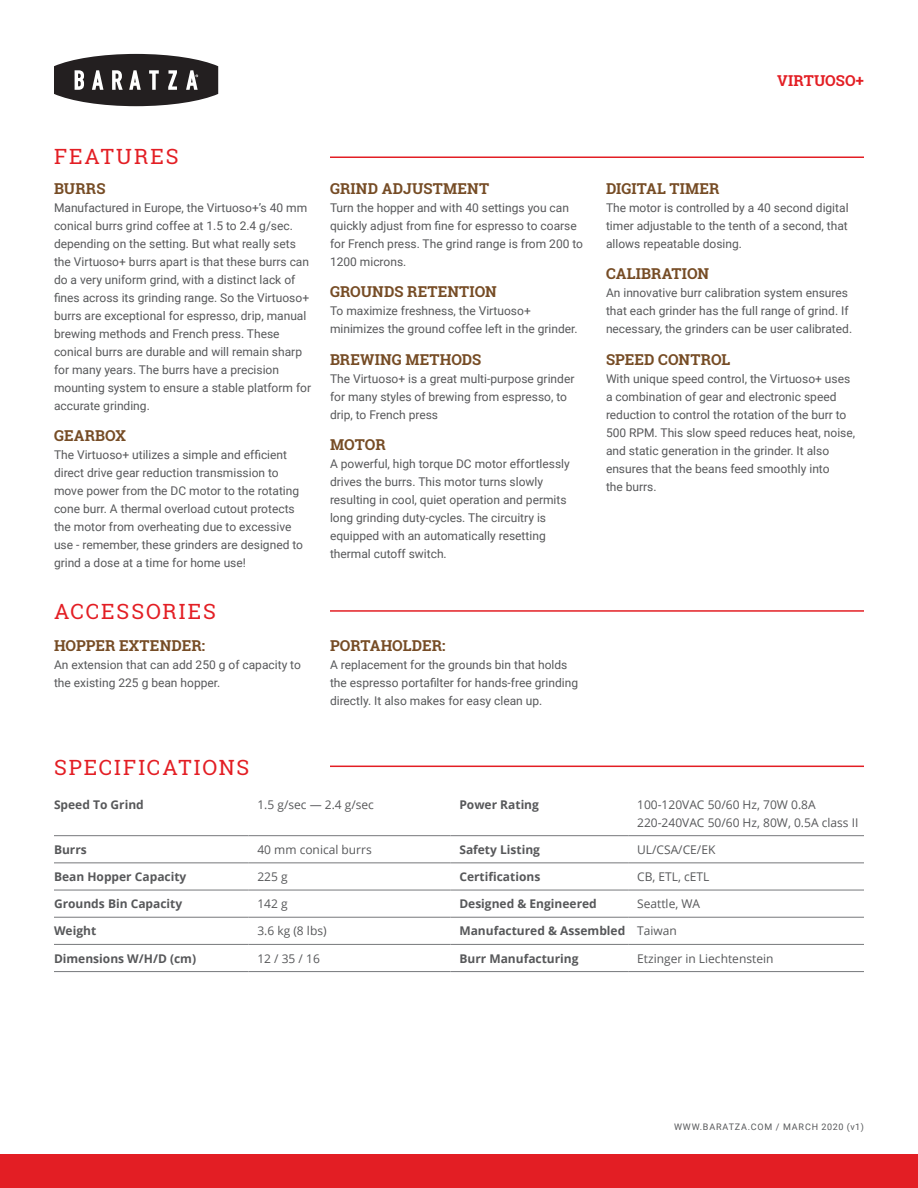
<style>
.page{position:relative;width:918px;height:1188px;background:#fff}
.page>*{position:absolute;margin:0;border:0;box-sizing:border-box;transform-origin:0 0}
.t1{font:21px "Roboto Slab";letter-spacing:.09em;color:#e31e24}
.t2{font:700 15px "Roboto Slab";letter-spacing:.01em;color:#764c25}
.t3{font:700 15px "Roboto Slab";letter-spacing:.01em;color:#e31e24}
.t4{font:12px/18px "Roboto";color:#57585a}
.table_body{font:12px/18px "Open Sans";color:#57585a}
.table_body-2{font:700 12px "Open Sans";color:#57585a}
.t5{font:9px "Roboto";letter-spacing:.095em;color:#57585a}
</style>
<div class="page">
<div style="left:0;top:1154px;width:918px;height:34px;background:#e31e24"></div>
<hr style="left:330px;top:157px;width:534px;height:1px;background:#e31e24">
<hr style="left:330px;top:610px;width:534px;height:2px;background:#e31e24">
<hr style="left:330px;top:766px;width:534px;height:1px;background:#e31e24">
<hr style="left:54px;top:835px;width:194px;height:1px;background:#76787b">
<hr style="left:248px;top:835px;width:202px;height:1px;background:#76787b">
<hr style="left:450px;top:835px;width:178px;height:1px;background:#76787b">
<hr style="left:628px;top:835px;width:236px;height:1px;background:#76787b">
<hr style="left:54px;top:862px;width:194px;height:1px;background:#76787b">
<hr style="left:248px;top:862px;width:202px;height:1px;background:#76787b">
<hr style="left:450px;top:862px;width:178px;height:1px;background:#76787b">
<hr style="left:628px;top:862px;width:236px;height:1px;background:#76787b">
<hr style="left:54px;top:890px;width:194px;height:1px;background:#76787b">
<hr style="left:248px;top:890px;width:202px;height:1px;background:#76787b">
<hr style="left:450px;top:890px;width:178px;height:1px;background:#76787b">
<hr style="left:628px;top:890px;width:236px;height:1px;background:#76787b">
<hr style="left:54px;top:917px;width:194px;height:1px;background:#76787b">
<hr style="left:248px;top:917px;width:202px;height:1px;background:#76787b">
<hr style="left:450px;top:917px;width:178px;height:1px;background:#76787b">
<hr style="left:628px;top:917px;width:236px;height:1px;background:#76787b">
<hr style="left:54px;top:971px;width:194px;height:1px;background:#76787b">
<hr style="left:248px;top:971px;width:202px;height:1px;background:#76787b">
<hr style="left:54px;top:944px;width:194px;height:1px;background:#76787b">
<hr style="left:248px;top:944px;width:202px;height:1px;background:#76787b">
<hr style="left:450px;top:944px;width:178px;height:1px;background:#76787b">
<hr style="left:628px;top:944px;width:236px;height:1px;background:#76787b">
<hr style="left:450px;top:971px;width:178px;height:1px;background:#76787b">
<hr style="left:628px;top:971px;width:236px;height:1px;background:#76787b">
<svg style="left:54px;top:54px;width:164px;height:52px"></svg>
<p class="t3" style="left:777px;top:71px;width:88px">VIRTUOSO+</p>
<p class="t1" style="left:54px;top:142px;width:126px">FEATURES</p>
<p class="t2" style="left:54px;top:178px;width:53px">BURRS</p>
<p class="t4" style="left:54px;top:198px;width:259px">Manufactured in Europe, the Virtuoso+’s 40 mm conical burrs grind coffee at 1.5 to 2.4 g/sec. depending on the setting. But what really sets the Virtuoso+ burrs apart is that these burrs can do a very uniform grind, with a distinct lack of fines across its grinding range. So the Virtuoso+ burrs are exceptional for espresso, drip, manual brewing methods and French press. These conical burrs are durable and will remain sharp for many years. The burrs have a precision mounting system to ensure a stable platform for accurate grinding.</p>
<p class="t2" style="left:54px;top:426px;width:74px">GEARBOX</p>
<p class="t4" style="left:54px;top:446px;width:251px">The Virtuoso+ utilizes a simple and efficient direct drive gear reduction transmission to move power from the DC motor to the rotating cone burr. A thermal overload cutout protects the motor from overheating due to excessive use - remember, these grinders are designed to grind a dose at a time for home use!</p>
<p class="t1" style="left:54px;top:597px;width:163px">ACCESSORIES</p>
<p class="t2" style="left:54px;top:635px;width:153px">HOPPER EXTENDER:</p>
<p class="t4" style="left:54px;top:655px;width:248px">An extension that can add 250 g of capacity to the existing 225 g bean hopper.</p>
<p class="t2" style="left:330px;top:178px;width:161px">GRIND ADJUSTMENT</p>
<p class="t4" style="left:330px;top:198px;width:255px">Turn the hopper and with 40 settings you can quickly adjust from fine for espresso to coarse for French press. The grind range is from 200 to 1200 microns.</p>
<p class="t2" style="left:330px;top:282px;width:168px">GROUNDS RETENTION</p>
<p class="t4" style="left:330px;top:302px;width:249px">To maximize freshness, the Virtuoso+ minimizes the ground coffee left in the grinder.</p>
<p class="t2" style="left:330px;top:349px;width:153px">BREWING METHODS</p>
<p class="t4" style="left:330px;top:369px;width:246px">The Virtuoso+ is a great multi-purpose grinder for many styles of brewing from espresso, to drip, to French press</p>
<p class="t2" style="left:330px;top:435px;width:57px">MOTOR</p>
<p class="t4" style="left:330px;top:455px;width:241px">A powerful, high torque DC motor effortlessly drives the burrs. This motor turns slowly resulting in cool, quiet operation and permits long grinding duty-cycles. The circuitry is equipped with an automatically resetting thermal cutoff switch.</p>
<p class="t2" style="left:330px;top:635px;width:117px">PORTAHOLDER:</p>
<p class="t4" style="left:330px;top:655px;width:250px">A replacement for the grounds bin that holds the espresso portafilter for hands-free grinding directly. It also makes for easy clean up.</p>
<p class="t1" style="left:54px;top:753px;width:197px">SPECIFICATIONS</p>
<p class="t2" style="left:606px;top:178px;width:115px">DIGITAL TIMER</p>
<p class="t4" style="left:606px;top:198px;width:244px;text-align:justify">The motor is controlled by a 40 second digital timer adjustable to the tenth of a second, that allows repeatable dosing.</p>
<p class="t2" style="left:606px;top:264px;width:105px">CALIBRATION</p>
<p class="t4" style="left:606px;top:284px;width:248px">An innovative burr calibration system ensures that each grinder has the full range of grind. If necessary, the grinders can be user calibrated.</p>
<p class="t2" style="left:606px;top:349px;width:126px">SPEED CONTROL</p>
<p class="t4" style="left:606px;top:369px;width:251px">With unique speed control, the Virtuoso+ uses a combination of gear and electronic speed reduction to control the rotation of the burr to 500 RPM. This slow speed reduces heat, noise, and static generation in the grinder. It also ensures that the beans feed smoothly into<br>the burrs.</p>
<p class="table_body-2" style="left:54px;top:796px;width:91px">Speed To Grind</p>
<p class="table_body" style="left:257px;top:795px;width:118px">1.5 g/sec — 2.4 g/sec</p>
<p class="table_body-2" style="left:459px;top:796px;width:81px">Power Rating</p>
<p class="table_body" style="left:637px;top:795px;width:223px">100-120VAC 50/60 Hz, 70W 0.8A<br>220-240VAC 50/60 Hz, 80W, 0.5A class II</p>
<p class="table_body-2" style="left:54px;top:841px;width:34px">Burrs</p>
<p class="table_body" style="left:257px;top:840px;width:116px">40 mm conical burrs</p>
<p class="table_body-2" style="left:459px;top:841px;width:82px">Safety Listing</p>
<p class="table_body" style="left:637px;top:840px;width:80px">UL/CSA/CE/EK</p>
<p class="table_body-2" style="left:54px;top:868px;width:134px">Bean Hopper Capacity</p>
<p class="table_body" style="left:257px;top:867px;width:32px">225 g</p>
<p class="table_body-2" style="left:459px;top:868px;width:82px">Certifications</p>
<p class="table_body" style="left:637px;top:867px;width:74px">CB, ETL, cETL</p>
<p class="table_body-2" style="left:54px;top:895px;width:130px">Grounds Bin Capacity</p>
<p class="table_body" style="left:257px;top:895px;width:32px">142 g</p>
<p class="table_body-2" style="left:459px;top:895px;width:139px">Designed &amp; Engineered</p>
<p class="table_body" style="left:637px;top:895px;width:64px">Seattle, WA</p>
<p class="table_body-2" style="left:54px;top:923px;width:44px">Weight</p>
<p class="table_body" style="left:257px;top:922px;width:71px">3.6 kg (8 lbs)</p>
<p class="table_body-2" style="left:459px;top:923px;width:167px">Manufactured &amp; Assembled</p>
<p class="table_body" style="left:637px;top:922px;width:41px">Taiwan</p>
<p class="table_body-2" style="left:54px;top:950px;width:144px">Dimensions W/H/D (cm)</p>
<p class="table_body" style="left:257px;top:949px;width:64px">12 / 35 / 16</p>
<p class="table_body-2" style="left:459px;top:950px;width:121px">Burr Manufacturing</p>
<p class="table_body" style="left:637px;top:949px;width:138px">Etzinger in Liechtenstein</p>
<p class="t5" style="left:674px;top:1120px;width:191px">WWW.BARATZA.COM / MARCH 2020 (v1)</p>
</div>
